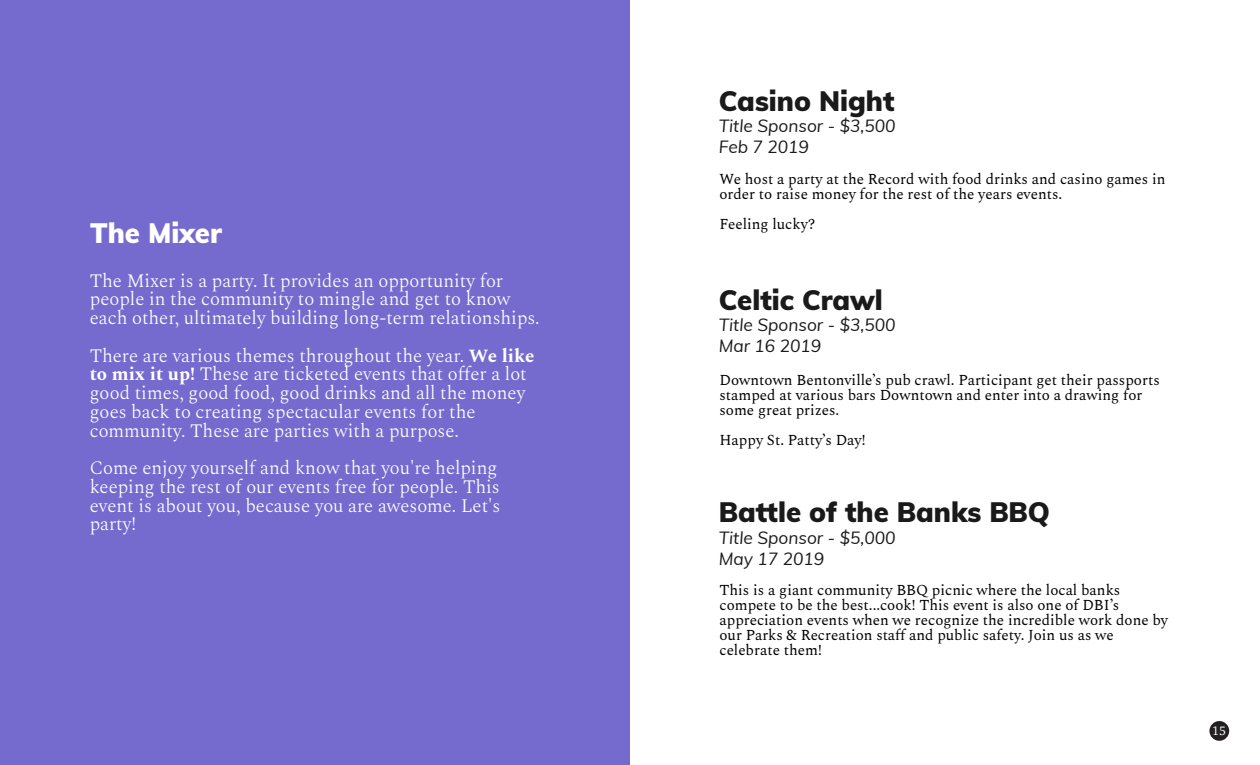
<style>
.page{position:relative;width:1260px;height:765px;background:#fff}
.page>*{position:absolute;margin:0;border:0;box-sizing:border-box;transform-origin:0 0}
.t1{font:900 27.5px "Muli";color:#1a1a1a}
.t2{font:900 27.5px "Muli";color:#fff}
.t3{font:300 18.75px/18.8px "Spectral";color:#fff}
.t4{font:italic 17.25px/21.2px "Muli";color:#1a1a1a}
.t5{font:15px/15px "Spectral";color:#000}
.t6{font:12.5px "Charter";color:#fff}
.s1{font-weight:700}
</style>
<div class="page">
<div style="left:1209px;top:721px;width:20px;height:20px;background:#241f20;border-radius:50%"></div>
<div style="left:0;top:0;width:630px;height:765px;background:#756bce"></div>
<h1 class="t2" style="left:90px;top:216px;width:133px">The Mixer</h1>
<p class="t3" style="left:90px;top:272px;width:451px">The Mixer is a party. It provides an opportunity for people in the community to mingle and get to know each other, ultimately building long-term relationships.</p>
<p class="t3" style="left:90px;top:347px;width:446px">There are various themes throughout the year. <span class="s1">We like to mix it up!</span> These are ticketed events that offer a lot good times, good food, good drinks and all the money goes back to creating spectacular events for the community. These are parties with a purpose.</p>
<p class="t3" style="left:90px;top:459px;width:412px">Come enjoy yourself and know that you're helping keeping the rest of our events free for people. This event is about you, because you are awesome. Let's party!</p>
<h1 class="t1" style="left:719px;top:83px;width:177px">Casino Night</h1>
<p class="t4" style="left:719px;top:115px;width:178px">Title Sponsor - $3,500<br>Feb 7 2019</p>
<p class="t5" style="left:720px;top:172px;width:448px">We host a party at the Record with food drinks and casino games in order to raise money for the rest of the years events.</p>
<p class="t5" style="left:720px;top:217px;width:97px">Feeling lucky?</p>
<h1 class="t1" style="left:719px;top:282px;width:166px">Celtic Crawl</h1>
<p class="t4" style="left:719px;top:314px;width:178px">Title Sponsor - $3,500<br>Mar 16 2019</p>
<p class="t5" style="left:720px;top:373px;width:442px">Downtown Bentonville’s pub crawl. Participant get their passports stamped at various bars Downtown and enter into a drawing for some great prizes.</p>
<p class="t5" style="left:720px;top:433px;width:148px">Happy St. Patty’s Day!</p>
<h1 class="t1" style="left:719px;top:495px;width:333px">Battle of the Banks BBQ</h1>
<p class="t4" style="left:719px;top:527px;width:178px">Title Sponsor - $5,000<br>May 17 2019</p>
<p class="t5" style="left:720px;top:583px;width:450px">This is a giant community BBQ picnic where the local banks compete to be the best...cook! This event is also one of DBI’s appreciation events when we recognize the incredible work done by our Parks &amp; Recreation staff and public safety. Join us as we celebrate them!</p>
<p class="t6" style="left:1212px;top:723px;width:15px">15</p>
</div>
